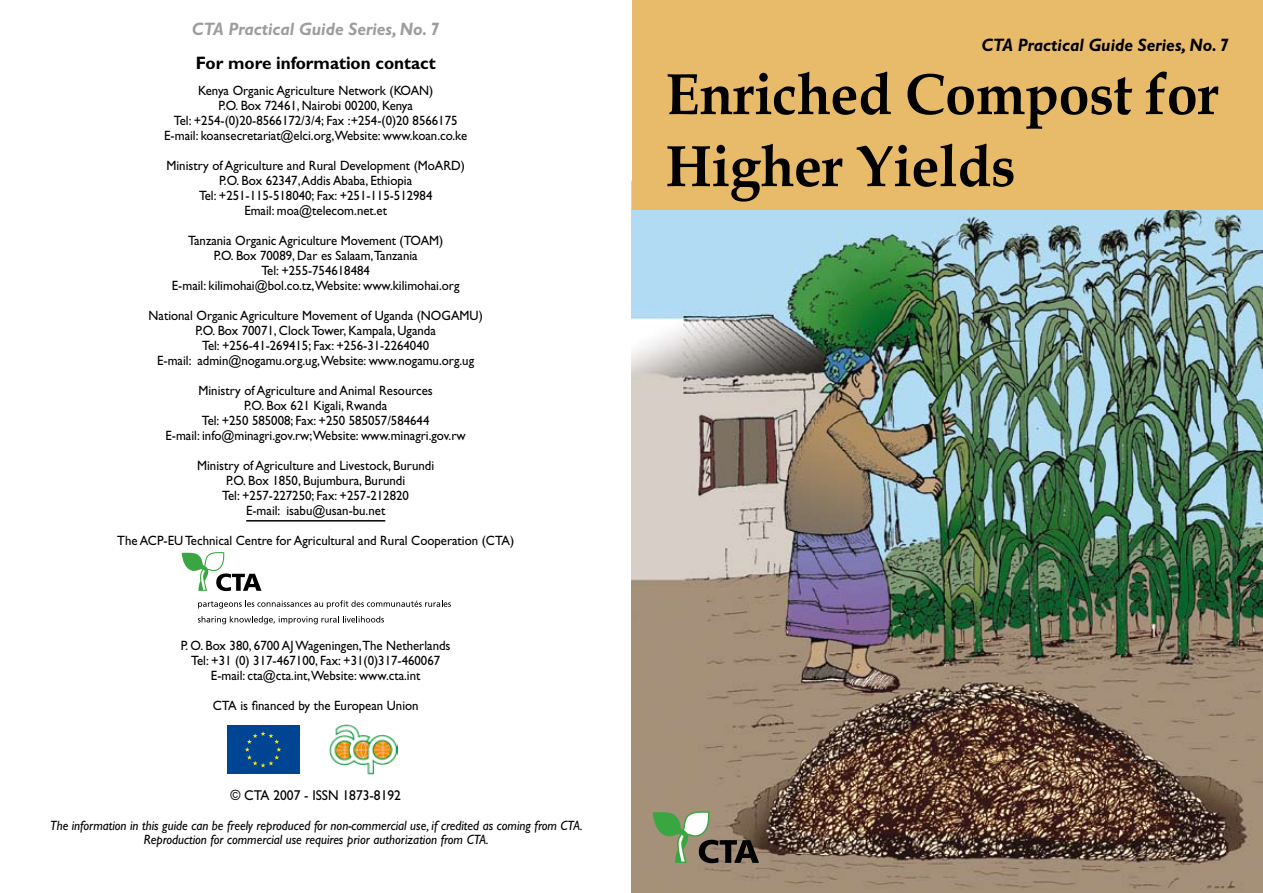
<style>
.page{position:relative;width:1263px;height:893px;background:#fff}
.page>*{position:absolute;margin:0;border:0;box-sizing:border-box;transform-origin:0 0}
.t1{font:700 58.5px/72px "Book Antiqua";letter-spacing:-.005em;color:#000;scale:.95 1}
.t2{font:italic 700 18px "Gill Sans";color:#000;scale:.95 1}
.t3{font:italic 700 18px "Gill Sans";color:#9c9d9f;scale:.95 1}
.t4{font:700 18px "Gill Sans";color:#000;scale:.95 1}
.t5{font:14.25px "Gill Sans";color:#000;scale:.95 1}
.t6{font:13.5px/15px "Gill Sans";color:#000;text-align:center;scale:.95 1}
.t7{font:italic 13.5px/13.5px "Gill Sans";color:#000;text-align:center;scale:.95 1}
</style>
<div class="page">
<img style="left:631px;top:182px;width:632px;height:711px">
<div style="left:632px;top:0;width:631px;height:210px;background:#e8bb6b"></div>
<hr style="left:246px;top:520px;width:139px;height:2px;background:#000">
<svg style="left:653px;top:811px;width:106px;height:52px;background:#808366"></svg>
<svg style="left:198px;top:600px;width:253px;height:9px"></svg>
<svg style="left:198px;top:616px;width:186px;height:8px"></svg>
<svg style="left:182px;top:552px;width:79px;height:39px"></svg>
<img style="left:329px;top:724px;width:68px;height:50px">
<div style="left:225px;top:724px;width:76px;height:51px;background:linear-gradient(to bottom,#004494,#004494)"></div>
<div style="left:227px;top:725px;width:72px;height:49px;background:#004494"></div>
<svg style="left:245px;top:731px;width:36px;height:37px"></svg>
<h2 class="t3" style="left:192px;top:19px;width:262px">CTA Practical Guide Series, No. 7</h2>
<h2 class="t4" style="left:196px;top:52px;width:254px">For more information contact</h2>
<p class="t6" style="left:164px;top:83px;width:320px">Kenya Organic Agriculture Network (KOAN)<br>P.O. Box 72461, Nairobi 00200, Kenya<br>Tel: +254-(0)20-8566172/3/4; Fax :+254-(0)20 8566175<br>E-mail: koansecretariat@elci.org,Website: www.koan.co.ke</p>
<p class="t6" style="left:166px;top:158px;width:316px">Ministry of Agriculture and Rural Development (MoARD)<br>P.O. Box 62347,Addis Ababa, Ethiopia<br>Tel: +251-115-518040; Fax: +251-115-512984<br>Email: moa@telecom.net.et</p>
<p class="t6" style="left:172px;top:233px;width:304px">Tanzania Organic Agriculture Movement (TOAM)<br>P.O. Box 70089, Dar es Salaam,Tanzania<br>Tel: +255-754618484<br>E-mail: kilimohai@bol.co.tz,Website: www.kilimohai.org</p>
<p class="t6" style="left:149px;top:308px;width:353px">National Organic Agriculture Movement of Uganda (NOGAMU)<br>P.O. Box 70071, Clock Tower, Kampala, Uganda<br>Tel: +256-41-269415; Fax: +256-31-2264040<br>E-mail: admin@nogamu.org.ug,Website: www.nogamu.org.ug</p>
<p class="t6" style="left:166px;top:383px;width:318px">Ministry of Agriculture and Animal Resources<br>P.O. Box 621 Kigali, Rwanda<br>Tel: +250 585008; Fax: +250 585057/584644<br>E-mail: info@minagri.gov.rw;Website: www.minagri.gov.rw</p>
<p class="t6" style="left:197px;top:458px;width:251px">Ministry of Agriculture and Livestock, Burundi P.O. Box 1850, Bujumbura, Burundi<br>Tel: +257-227250; Fax: +257-212820<br>E-mail: isabu@usan-bu.net</p>
<p class="t6" style="left:117px;top:533px;width:419px">The ACP-EU Technical Centre for Agricultural and Rural Cooperation (CTA)</p>
<p class="t6" style="left:181px;top:638px;width:285px">P. O. Box 380, 6700 AJWageningen,The Netherlands<br>Tel: +31 (0) 317-467100, Fax: +31(0)317-460067<br>E-mail: cta@cta.int,Website: www.cta.int</p>
<p class="t6" style="left:213px;top:698px;width:218px">CTA is financed by the European Union</p>
<p class="t5" style="left:230px;top:787px;width:181px">© CTA 2007 - ISSN 1873-8192</p>
<p class="t7" style="left:50px;top:819px;width:562px">The information in this guide can be freely reproduced for non-commercial use, if credited as coming from CTA.<br>Reproduction for commercial use requires prior authorization from CTA.</p>
<h2 class="t2" style="left:981px;top:34px;width:262px">CTA Practical Guide Series, No. 7</h2>
<h1 class="t1" style="left:665px;top:58px;width:584px">Enriched Compost for<br>Higher Yields</h1>
</div>
